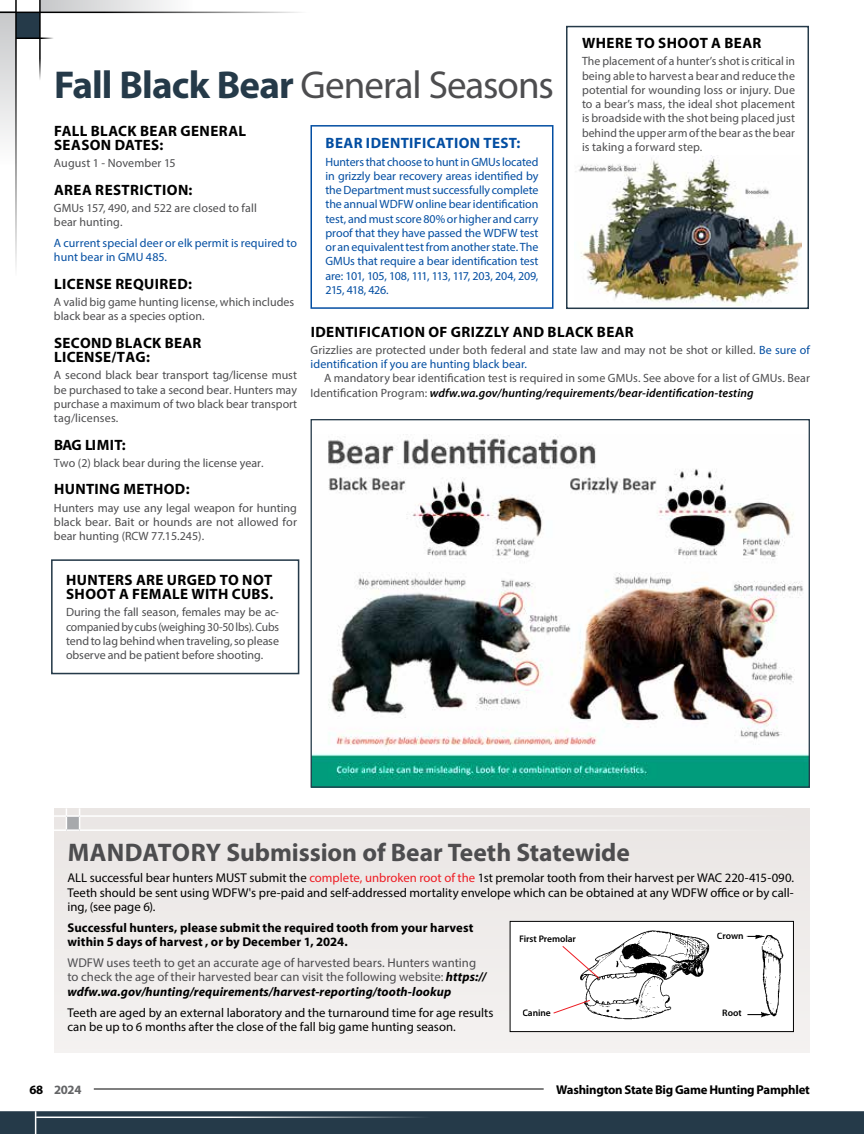
<style>
.page{position:relative;width:864px;height:1134px;background:#fff}
.page>*{position:absolute;margin:0;border:0;box-sizing:border-box;transform-origin:0 0}
.t1{font:39px "Myriad Pro";letter-spacing:-.025em;color:#4d4d4f}
.t2{font:700 25.5px "Myriad Pro";letter-spacing:-.005em;color:#4d4d4f}
.t3{font:700 15px/14.2px "Myriad Pro";letter-spacing:.025em;color:#000}
.t4{font:700 15px "Myriad Pro";letter-spacing:.025em;color:#034ea2}
.t5{font:700 15px "Myriad Pro";letter-spacing:-.015em;color:#000}
.t6{font:12.75px/14.2px "Myriad Pro";color:#000;text-align:justify}
.t7{font:12.75px/14.2px "Myriad Pro";color:#4d4d4f}
.t8{font:700 12.75px/14.2px "Myriad Pro";letter-spacing:.005em;color:#000}
.t9{font:700 12.75px "Myriad Pro";letter-spacing:-.02em;color:#000}
.t10{font:700 12.75px "Myriad Pro";letter-spacing:-.02em;color:#636466}
.t11{font:12px/14.2px "Myriad Pro";letter-spacing:.005em;color:#4d4d4f}
.t12{font:12px/14.2px "Myriad Pro";color:#034ea2}
.t13{font:600 9.6px "Myriad Pro";letter-spacing:-.005em;color:#000}
.s1{font-weight:700;color:#253a49}
.s2{color:#034ea2}
.s3{font-weight:600;font-style:italic;color:#000}
.s4{color:#ed1d24}
.s5{font-weight:700;font-style:italic;color:#000}
.s6{color:#000}
</style>
<div class="page">
<hr style="left:94px;top:1089px;width:450px;height:1px;background:#000">
<div style="left:0;top:1110px;width:864px;height:24px;background:#253a49"></div>
<hr style="left:0;top:1110px;width:864px;height:1px;background:#fff">
<hr style="left:36px;top:1117px;width:395px;height:1px;background:#fff">
<svg style="left:35px;top:1111px;width:1px;height:23px"></svg>
<div style="left:54px;top:808px;width:756px;height:245px;background:#eeebe9"></div>
<hr style="left:80px;top:815px;width:730px;height:2px;background:#fff">
<svg style="left:54px;top:808px;width:26px;height:23px"></svg>
<hr style="left:80px;top:829px;width:730px;height:2px;background:#fff">
<div style="left:510px;top:921px;width:283px;height:111px;background:#fff"></div>
<div style="left:510px;top:921px;width:284px;height:111px;border:1px solid #000"></div>
<svg style="left:553px;top:930px;width:231px;height:90px"></svg>
<div style="left:310px;top:125px;width:244px;height:184px;border:2px solid #034ea2"></div>
<div style="left:51px;top:559px;width:248px;height:115px;border:2px solid #253a49"></div>
<div style="left:0;top:12px;width:16px;height:153px;background:linear-gradient(to bottom,#c7c8ca,#fefefe)"></div>
<svg style="left:41px;top:0;width:152px;height:12px"></svg>
<div style="left:16px;top:13px;width:24px;height:25px;background:#253a49"></div>
<hr style="left:15px;top:0;width:2px;height:276px;background:#000">
<hr style="left:39px;top:0;width:2px;height:81px;background:#000">
<hr style="left:0;top:12px;width:310px;height:1px;background:#000">
<hr style="left:16px;top:38px;width:38px;height:1px;background:#000">
<img style="left:313px;top:434px;width:495px;height:352px">
<div style="left:566px;top:26px;width:243px;height:283px;border:2px solid #253a49"></div>
<img style="left:575px;top:156px;width:226px;height:149px">
<p class="t3" style="left:582px;top:35px;width:181px">WHERE TO SHOOT A BEAR</p>
<p class="t11" style="left:582px;top:54px;width:215px;text-align:justify">The placement of a hunter’s shot is critical in being able to harvest a bear and reduce the potential for wounding loss or injury. Due to a bear’s mass, the ideal shot placement is broadside with the shot being placed just behind the upper arm of the bear as the bear is taking a forward step.</p>
<h1 class="t1" style="left:54px;top:60px;width:501px"><span class="s1">Fall Black Bear</span> General Seasons</h1>
<p class="t3" style="left:54px;top:123px;width:194px">FALL BLACK BEAR GENERAL<br>SEASON DATES:</p>
<p class="t11" style="left:54px;top:156px;width:123px">August 1 - November 15</p>
<p class="t3" style="left:54px;top:182px;width:140px">AREA RESTRICTION:</p>
<p class="t11" style="left:54px;top:201px;width:204px">GMUs 157, 490, and 522 are closed to fall bear hunting.</p>
<p class="t12" style="left:54px;top:236px;width:245px">A current special deer or elk permit is required to hunt bear in GMU 485.</p>
<p class="t3" style="left:54px;top:276px;width:139px">LICENSE REQUIRED:</p>
<p class="t11" style="left:54px;top:295px;width:242px">A valid big game hunting license, which includes black bear as a species option.</p>
<p class="t3" style="left:54px;top:335px;width:149px">SECOND BLACK BEAR<br>LICENSE/TAG:</p>
<p class="t11" style="left:54px;top:368px;width:245px;text-align:justify">A second black bear transport tag/license must be purchased to take a second bear. Hunters may purchase a maximum of two black bear transport tag/licenses.</p>
<p class="t5" style="left:54px;top:435px;width:73px">BAG LIMIT:</p>
<p class="t11" style="left:54px;top:455px;width:211px">Two (2) black bear during the license year.</p>
<p class="t3" style="left:54px;top:482px;width:137px">HUNTING METHOD:</p>
<p class="t11" style="left:54px;top:500px;width:245px;text-align:justify">Hunters may use any legal weapon for hunting black bear. Bait or hounds are not allowed for bear hunting (RCW 77.15.245).</p>
<p class="t4" style="left:326px;top:133px;width:196px">BEAR IDENTIFICATION TEST:</p>
<p class="t12" style="left:326px;top:154px;width:215px;text-align:justify">Hunters that choose to hunt in GMUs located in grizzly bear recovery areas identified by the Department must successfully complete the annual WDFW online bear identification test, and must score 80% or higher and carry proof that they have passed the WDFW test or an equivalent test from another state. The GMUs that require a bear identification test are: 101, 105, 108, 111, 113, 117, 203, 204, 209, 215, 418, 426.</p>
<p class="t3" style="left:311px;top:324px;width:325px">IDENTIFICATION OF GRIZZLY AND BLACK BEAR</p>
<p class="t11" style="left:311px;top:343px;width:501px">Grizzlies are protected under both federal and state law and may not be shot or killed. <span class="s2">Be sure of identification if you are hunting black bear.</span></p>
<p class="t11" style="left:311px;top:371px;width:501px;text-indent:14px">A mandatory bear identification test is required in some GMUs. See above for a list of GMUs. Bear<br>Identification Program: <span class="s3">wdfw.wa.gov/hunting/requirements/bear-identification-testing</span></p>
<p class="t3" style="left:66px;top:572px;width:209px">HUNTERS ARE URGED TO NOT<br>SHOOT A FEMALE WITH CUBS.</p>
<p class="t11" style="left:66px;top:605px;width:215px;text-align:justify">During the fall season, females may be ac&shy;companied by cubs (weighing 30-50 lbs). Cubs tend to lag behind when traveling, so please observe and be patient before shooting.</p>
<h2 class="t2" style="left:68px;top:836px;width:564px">MANDATORY Submission of Bear Teeth Statewide</h2>
<p class="t6" style="left:68px;top:871px;width:728px">ALL successful bear hunters MUST submit the <span class="s4">complete, unbroken root of the</span> 1st premolar tooth from their harvest per WAC 220-415-090.<br>Teeth should be sent using WDFW's pre-paid and self-addressed mortality envelope which can be obtained at any WDFW office or by call&shy;ing, (see page 6).</p>
<p class="t8" style="left:68px;top:920px;width:407px">Successful hunters, please submit the required tooth from your harvest within 5 days of harvest , or by December 1, 2024.</p>
<p class="t7" style="left:68px;top:955px;width:420px">WDFW uses teeth to get an accurate age of harvested bears. Hunters wanting to check the age of their harvested bear can visit the following website: <span class="s5">https:// wdfw.wa.gov/hunting/requirements/harvest-reporting/tooth-lookup</span></p>
<p class="t6" style="left:68px;top:1005px;width:428px">Teeth are aged by an external laboratory and the turnaround time for age results can be up to 6 months after the close of the fall big game hunting season.</p>
<p class="t13" style="left:519px;top:933px;width:58px">First Premolar</p>
<p class="t13" style="left:717px;top:930px;width:28px">Crown</p>
<p class="t13" style="left:522px;top:1007px;width:30px">Canine</p>
<p class="t13" style="left:722px;top:1007px;width:21px">Root</p>
<p class="t10" style="left:29px;top:1081px;width:54px"><span class="s6">68</span> 2024</p>
<p class="t9" style="left:556px;top:1081px;width:255px">Washington State Big Game Hunting Pamphlet</p>
</div>
